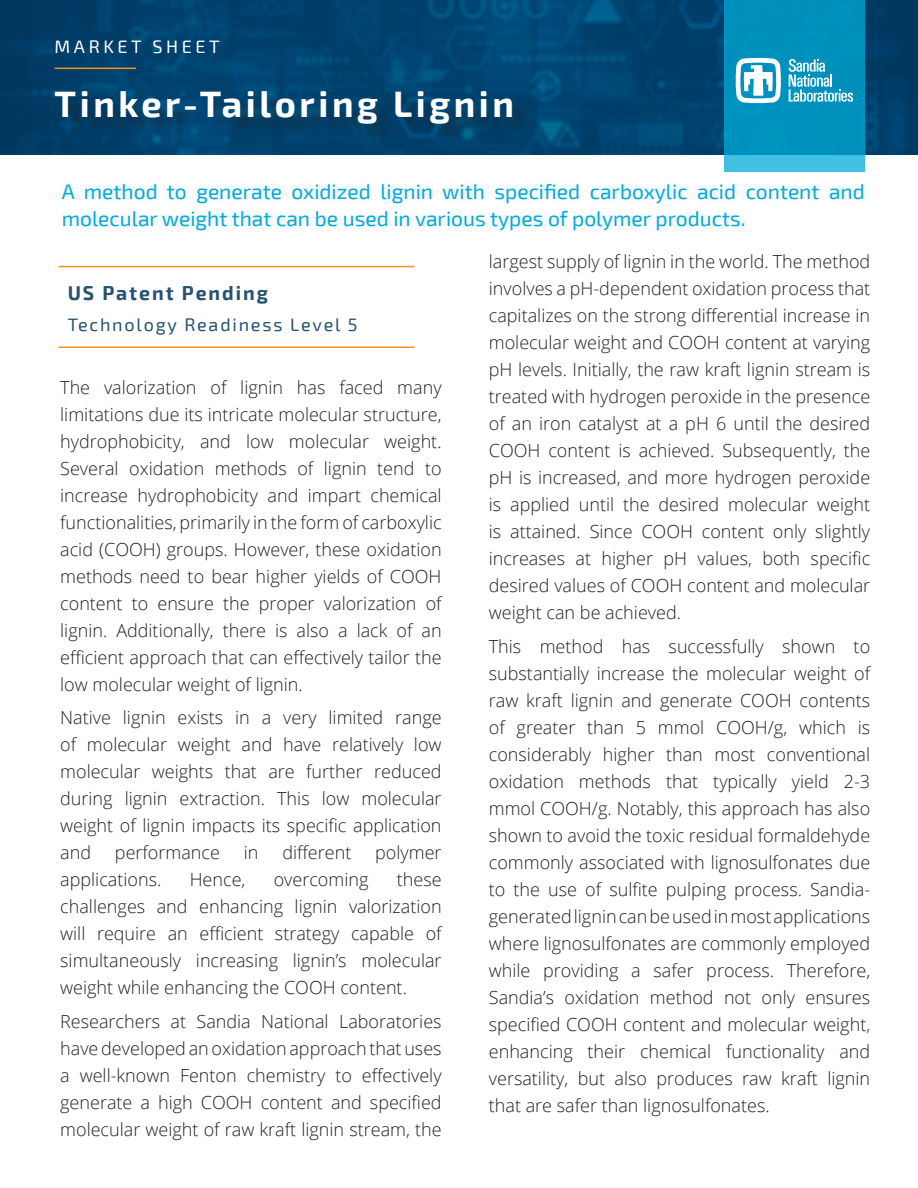
<style>
.page{position:relative;width:918px;height:1188px;background:#fff}
.page>*{position:absolute;margin:0;border:0;box-sizing:border-box;transform-origin:0 0}
.Body_Text{font:700 36px "Exo 2";letter-spacing:.1em;color:#fff}
.t1{font:21px/27px "Exo 2";color:#00acd9}
.Body_Text-2{font:700 19.5px "Exo 2";letter-spacing:.1em;color:#255370}
.Body_Text-3{font:300 18px/27px "Open Sans";color:#231f20;text-align:justify}
.Body_Text-4{font:18px "Exo 2";letter-spacing:.1em;color:#255370}
.Body_Text-5{font:18px "Exo 2";letter-spacing:.2em;color:#fff}
</style>
<div class="page">
<img style="left:0;top:0;width:918px;height:155px">
<div style="left:58px;top:94px;width:473px;height:49px;background:#231f20;opacity:.41"></div>
<svg style="left:724px;top:0;width:141px;height:172px;background:#0796c1"></svg>
<svg style="left:736px;top:58px;width:45px;height:45px"></svg>
<svg style="left:789px;top:59px;width:64px;height:43px;background:#4ab0d0"></svg>
<hr style="left:55px;top:68px;width:81px;height:1px;background:#f6911e">
<hr style="left:59px;top:347px;width:355px;height:1px;background:#f6911e">
<hr style="left:59px;top:266px;width:355px;height:1px;background:#f6911e">
<p class="Body_Text-5" style="left:55px;top:36px;width:167px">MARKET SHEET</p>
<p class="Body_Text" style="left:55px;top:83px;width:461px">Tinker-Tailoring Lignin</p>
<p class="t1" style="left:62px;top:178px;width:805px">A method to generate oxidized lignin with specified carboxylic acid content and molecular weight that can be used in various types of polymer products.</p>
<p class="Body_Text-2" style="left:68px;top:282px;width:202px">US Patent Pending</p>
<p class="Body_Text-4" style="left:68px;top:314px;width:291px">Technology Readiness Level 5</p>
<p class="Body_Text-3" style="left:60px;top:373px;width:383px">The valorization of lignin has faced many limitations due its intricate molecular structure, hydrophobicity, and low molecular weight.<br>Several oxidation methods of lignin tend to increase hydrophobicity and impart chemical functionalities, primarily in the form of carboxylic acid (COOH) groups. However, these oxidation methods need to bear higher yields of COOH content to ensure the proper valorization of lignin. Additionally, there is also a lack of an efficient approach that can effectively tailor the low molecular weight of lignin.</p>
<p class="Body_Text-3" style="left:60px;top:704px;width:383px">Native lignin exists in a very limited range of molecular weight and have relatively low molecular weights that are further reduced during lignin extraction. This low molecular weight of lignin impacts its specific application and</p>
<p class="Body_Text-3" style="left:115px;top:839px;width:107px">performance</p>
<p class="Body_Text-3" style="left:244px;top:839px;width:16px">in</p>
<p class="Body_Text-3" style="left:282px;top:839px;width:70px">different</p>
<p class="Body_Text-3" style="left:375px;top:839px;width:68px">polymer</p>
<p class="Body_Text-3" style="left:60px;top:866px;width:103px">applications.</p>
<p class="Body_Text-3" style="left:190px;top:866px;width:57px">Hence,</p>
<p class="Body_Text-3" style="left:274px;top:866px;width:96px">overcoming</p>
<p class="Body_Text-3" style="left:60px;top:866px;width:383px;text-indent:337px">these challenges and enhancing lignin valorization will require an efficient strategy capable of simultaneously increasing lignin’s molecular weight while enhancing the COOH content.</p>
<p class="Body_Text-3" style="left:60px;top:1008px;width:383px">Researchers at Sandia National Laboratories have developed an oxidation approach that uses a well-known Fenton chemistry to effectively generate a high COOH content and specified molecular weight of raw kraft lignin stream, the</p>
<p class="Body_Text-3" style="left:489px;top:247px;width:383px">largest supply of lignin in the world. The method involves a pH-dependent oxidation process that capitalizes on the strong differential increase in molecular weight and COOH content at varying pH levels. Initially, the raw kraft lignin stream is treated with hydrogen peroxide in the presence of an iron catalyst at a pH 6 until the desired COOH content is achieved. Subsequently, the pH is increased, and more hydrogen peroxide is applied until the desired molecular weight is attained. Since COOH content only slightly increases at higher pH values, both specific desired values of COOH content and molecular weight can be achieved.</p>
<p class="Body_Text-3" style="left:489px;top:632px;width:383px">This method has successfully shown to substantially increase the molecular weight of raw kraft lignin and generate COOH contents of greater than 5 mmol COOH/g, which is considerably higher than most conventional oxidation methods that typically yield 2-3 mmol COOH/g. Notably, this approach has also shown to avoid the toxic residual formaldehyde commonly associated with lignosulfonates due to the use of sulfite pulping process. Sandia&shy;generated lignin can be used in most applications where lignosulfonates are commonly employed while providing a safer process. Therefore, Sandia’s oxidation method not only ensures specified COOH content and molecular weight, enhancing their chemical functionality and versatility, but also produces raw kraft lignin that are safer than lignosulfonates.</p>
</div>
